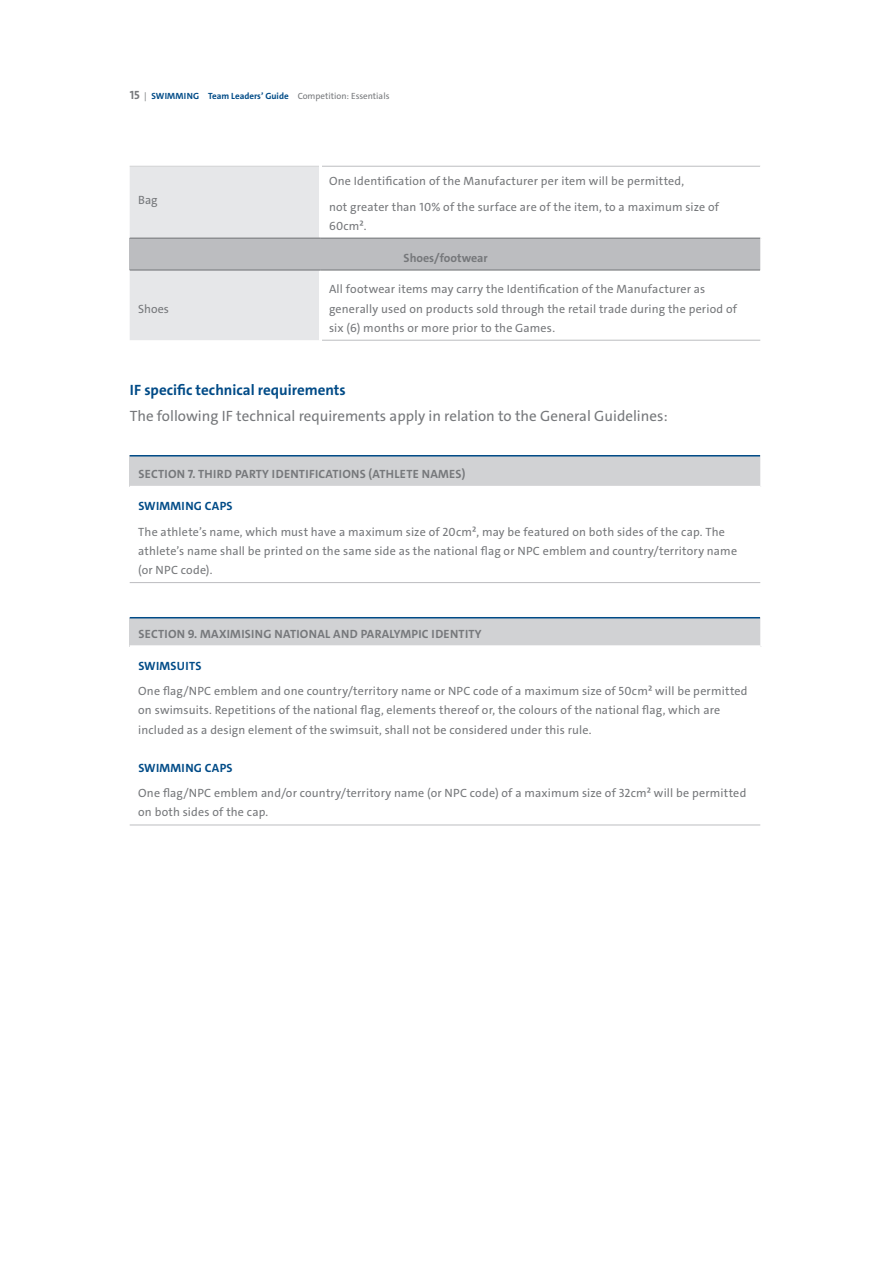
<style>
.page{position:relative;width:893px;height:1263px;background:#fff}
.page>*{position:absolute;margin:0;border:0;box-sizing:border-box;transform-origin:0 0}
.BC-body-copy{font:15px "The Sans Rio 2016";color:#76787b}
.BC-item{font:700 15px "The Sans Rio 2016";color:#004b87}
.TB-texts-body-copy{font:12px/19.2px "The Sans Rio 2016";letter-spacing:.015em;color:#76787b}
.TB-titles-title{font:700 12px "The Sans Rio 2016";letter-spacing:.025em;color:#76787b}
.BC-key-info-title{font:700 12px "The Sans Rio 2016";letter-spacing:.025em;color:#004b87}
.TB-aside-title{font:700 12px "The Sans Rio 2016";color:#76787b}
.TB-aside-subtitle{font:12px "The Sans Rio 2016";color:#76787b}
.t1{font:700 9px "The Sans Rio 2016";color:#004b87}
.s1{font-size:12px;color:#76787b}
.s2{font-weight:400;color:#76787b}
</style>
<div class="page">
<div style="left:130px;top:167px;width:189px;height:173px;background:#e6e7e9"></div>
<div style="left:130px;top:238px;width:632px;height:32px;background:#bcbdc0"></div>
<hr style="left:130px;top:166px;width:189px;height:1px;background:#d1d2d4">
<hr style="left:322px;top:166px;width:438px;height:1px;background:#bcbdc0">
<hr style="left:130px;top:238px;width:190px;height:1px;background:#76787b">
<hr style="left:320px;top:238px;width:440px;height:1px;background:#76787b">
<hr style="left:130px;top:269px;width:190px;height:2px;background:#76787b">
<hr style="left:320px;top:269px;width:440px;height:2px;background:#76787b">
<hr style="left:760px;top:238px;width:3px;height:32px;background:#fff">
<hr style="left:322px;top:340px;width:438px;height:1px;background:#bcbdc0">
<div style="left:130px;top:456px;width:632px;height:31px;background:#d1d2d4"></div>
<hr style="left:130px;top:455px;width:630px;height:1px;background:#004b87">
<hr style="left:760px;top:455px;width:3px;height:32px;background:#fff">
<hr style="left:130px;top:486px;width:630px;height:2px;background:#fff">
<hr style="left:130px;top:582px;width:630px;height:1px;background:#bcbdc0">
<div style="left:130px;top:618px;width:632px;height:28px;background:#d1d2d4"></div>
<hr style="left:130px;top:617px;width:630px;height:1px;background:#004b87">
<hr style="left:760px;top:617px;width:3px;height:29px;background:#fff">
<hr style="left:130px;top:645px;width:630px;height:2px;background:#fff">
<hr style="left:130px;top:825px;width:630px;height:1px;background:#bcbdc0">
<p class="t1" style="left:130px;top:90px;width:261px"><span class="s1">15</span> <span class="s2">|</span> SWIMMING Team Leaders’ Guide <span class="s2">Competition: Essentials</span></p>
<p class="TB-aside-subtitle" style="left:138px;top:192px;width:21px">Bag</p>
<p class="TB-aside-subtitle" style="left:138px;top:301px;width:32px">Shoes</p>
<p class="TB-texts-body-copy" style="left:329px;top:171px;width:357px">One Identification of the Manufacturer per item will be permitted,</p>
<p class="TB-texts-body-copy" style="left:329px;top:197px;width:392px">not greater than 10% of the surface are of the item, to a maximum size of<br>60cm².</p>
<p class="TB-aside-title" style="left:404px;top:250px;width:86px">Shoes/footwear</p>
<p class="TB-texts-body-copy" style="left:329px;top:280px;width:410px">All footwear items may carry the Identification of the Manufacturer as generally used on products sold through the retail trade during the period of six (6) months or more prior to the Games.</p>
<p class="BC-item" style="left:130px;top:381px;width:218px">IF specific technical requirements</p>
<p class="BC-body-copy" style="left:130px;top:406px;width:540px">The following IF technical requirements apply in relation to the General Guidelines:</p>
<p class="TB-titles-title" style="left:138px;top:467px;width:329px">SECTION 7. THIRD PARTY IDENTIFICATIONS (ATHLETE NAMES)</p>
<p class="BC-key-info-title" style="left:138px;top:498px;width:96px">SWIMMING CAPS</p>
<p class="TB-texts-body-copy" style="left:138px;top:522px;width:600px">The athlete’s name, which must have a maximum size of 20cm², may be featured on both sides of the cap. The athlete’s name shall be printed on the same side as the national flag or NPC emblem and country/territory name (or NPC code).</p>
<p class="TB-titles-title" style="left:138px;top:626px;width:345px">SECTION 9. MAXIMISING NATIONAL AND PARALYMPIC IDENTITY</p>
<p class="BC-key-info-title" style="left:138px;top:658px;width:65px">SWIMSUITS</p>
<p class="TB-texts-body-copy" style="left:138px;top:682px;width:611px">One flag/NPC emblem and one country/territory name or NPC code of a maximum size of 50cm² will be permitted on swimsuits. Repetitions of the national flag, elements thereof or, the colours of the national flag, which are included as a design element of the swimsuit, shall not be considered under this rule.</p>
<p class="BC-key-info-title" style="left:138px;top:760px;width:96px">SWIMMING CAPS</p>
<p class="TB-texts-body-copy" style="left:138px;top:784px;width:610px">One flag/NPC emblem and/or country/territory name (or NPC code) of a maximum size of 32cm² will be permitted on both sides of the cap.</p>
</div>
